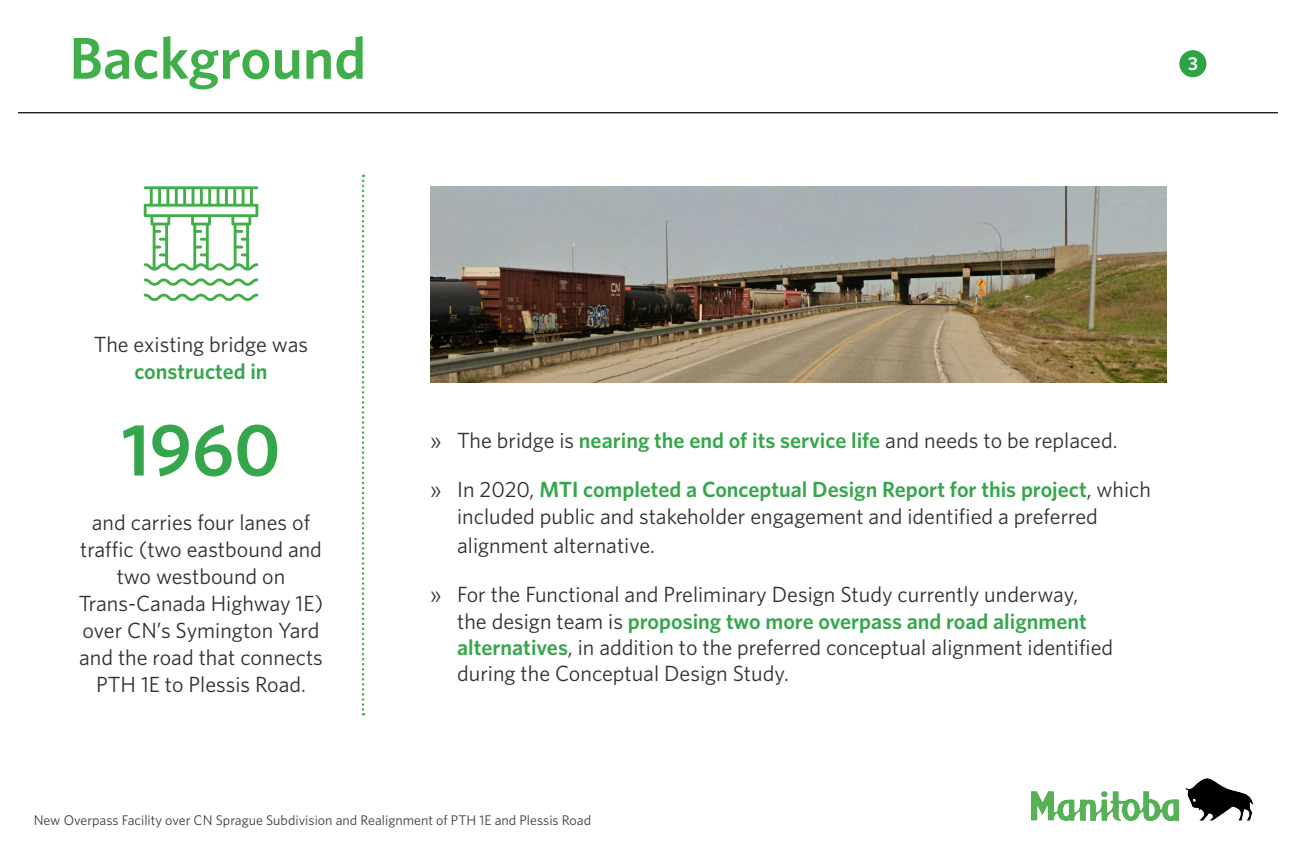
<style>
.page{position:relative;width:1296px;height:864px;background:#fff}
.page>*{position:absolute;margin:0;border:0;box-sizing:border-box;transform-origin:0 0}
.t1{font:600 74px "Whitney";color:#36a64d}
.t2{font:600 59.1px "Whitney";color:#40ae49}
.t3{font:22px/27px "Whitney";color:#312f30;text-align:center}
.t4{font:600 18.7px "Whitney";color:#fff}
.t5{font:14px "Whitney";color:#3e3e3f}
.s1{font-weight:600;color:#36a64d}
</style>
<div class="page">
<hr style="left:18px;top:112px;width:1260px;height:1px;background:#231f20">
<div style="left:1179px;top:50px;width:28px;height:28px;background:#2ca344;border-radius:50%"></div>
<div style="left:1179px;top:50px;width:28px;height:28px;border:1px solid #fff;border-radius:50%"></div>
<img style="left:1031px;top:778px;width:223px;height:44px">
<svg style="left:362px;top:175px;width:2px;height:541px"></svg>
<svg style="left:144px;top:186px;width:114px;height:85px"></svg>
<svg style="left:144px;top:278px;width:114px;height:8px"></svg>
<svg style="left:144px;top:294px;width:114px;height:7px"></svg>
<img style="left:430px;top:186px;width:736px;height:196px">
<p class="t2" style="left:69px;top:22px;width:298px">Background</p>
<p class="t4" style="left:1188px;top:52px;width:11px">3</p>
<p class="t3" style="left:94px;top:330px;width:216px">The existing bridge was <span class="s1">constructed in</span></p>
<p class="t1" style="left:122px;top:405px;width:161px">1960</p>
<p class="t3" style="left:80px;top:508px;width:243px">and carries four lanes of traffic (two eastbound and two westbound on</p>
<p class="t3" style="left:79px;top:589px;width:246px">Trans-Canada Highway 1E) over CN’s Symington Yard and the road that connects<br>PTH 1E to Plessis Road.</p>
<p class="t3" style="left:430px;top:426px;width:689px">» The bridge is <span class="s1">nearing the end of its service life</span> and needs to be replaced.</p>
<p class="t3" style="left:457px;top:476px;width:695px;text-align:left;text-indent:-27px">» In 2020, <span class="s1">MTI completed a Conceptual Design Report for this project</span>, which included public and stakeholder engagement and identified a preferred</p>
<p class="t3" style="left:457px;top:532px;width:199px">alignment alternative.</p>
<p class="t3" style="left:457px;top:581px;width:658px;line-height:26.4px;text-align:left;text-indent:-27px">» For the Functional and Preliminary Design Study currently underway, the design team is <span class="s1">proposing two more overpass and road alignment alternatives</span>, in addition to the preferred conceptual alignment identified during the Conceptual Design Study.</p>
<p class="t5" style="left:34px;top:811px;width:559px">New Overpass Facility over CN Sprague Subdivision and Realignment of PTH 1E and Plessis Road</p>
</div>
